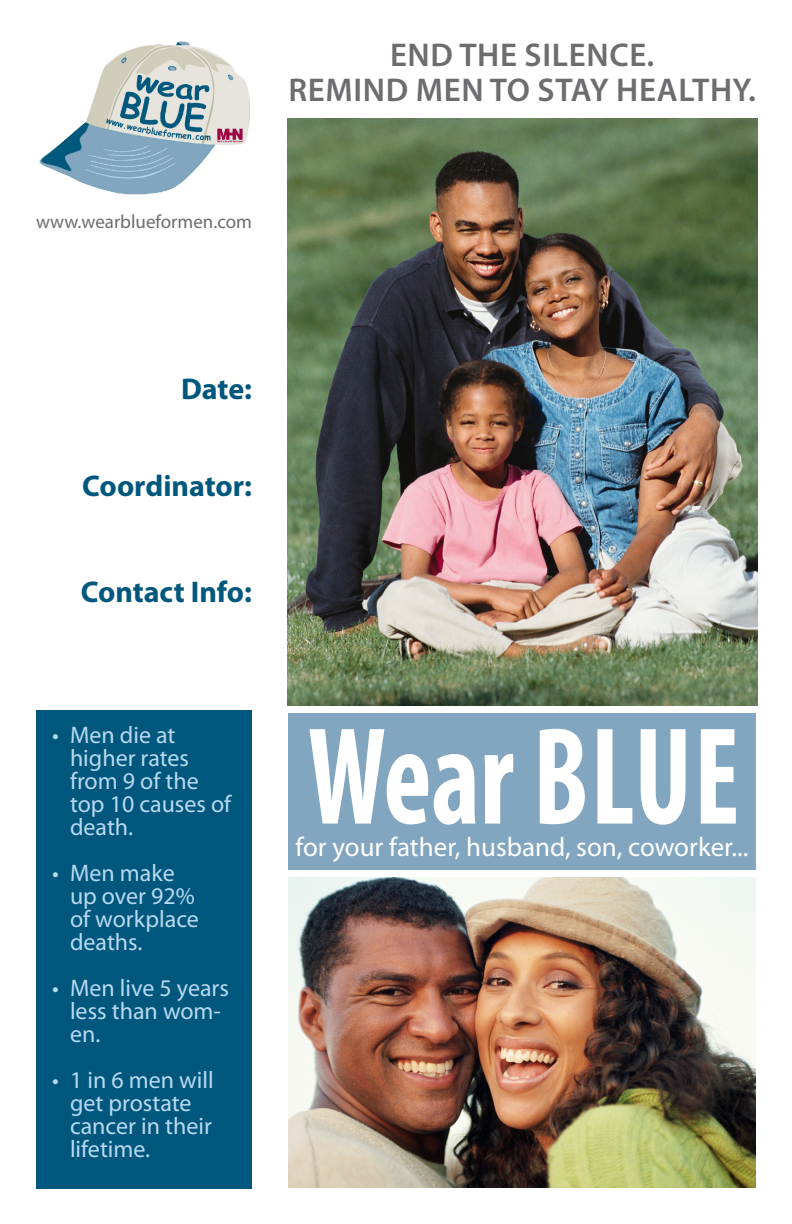
<style>
.page{position:relative;width:792px;height:1224px;background:#fff}
.page>*{position:absolute;margin:0;border:0;box-sizing:border-box;transform-origin:0 0}
.Company_Name{font:700 condensed 140px "Myriad Pro";color:#fff;scale:.82 1}
.Document_Title{font:600 33px/35px "Myriad Pro";letter-spacing:.02em;color:#6c6d70;text-align:center}
.Head_3_Right{font:700 30px "Myriad Pro";color:#00577d}
.Address{font:27px "Myriad Pro";color:#fff}
.Address-2{font:24px/23px "Myriad Pro";color:#b8d9f1}
.Address-3{font:19px "Myriad Pro";color:#6c6d70}
</style>
<div class="page">
<div style="left:288px;top:713px;width:468px;height:157px;background:#82a5c0"></div>
<div style="left:36px;top:711px;width:216px;height:478px;background:#00577d"></div>
<img style="left:288px;top:118px;width:469px;height:588px">
<img style="left:288px;top:877px;width:468px;height:311px">
<img style="left:39px;top:41px;width:211px;height:154px">
<p class="Document_Title" style="left:288px;top:36px;width:469px">END THE SILENCE.<br>REMIND MEN TO STAY HEALTHY.</p>
<p class="Address-3" style="left:36px;top:210px;width:217px">www.wearblueformen.com</p>
<p class="Head_3_Right" style="left:181px;top:370px;width:72px">Date:</p>
<p class="Head_3_Right" style="left:82px;top:467px;width:171px">Coordinator:</p>
<p class="Head_3_Right" style="left:81px;top:573px;width:173px">Contact Info:</p>
<p class="Address-2" style="left:70px;top:724px;width:163px;text-indent:-18px">• Men die at higher rates from 9 of the top 10 causes of death.</p>
<p class="Address-2" style="left:70px;top:862px;width:130px;text-indent:-18px">• Men make up over 92% of workplace deaths.</p>
<p class="Address-2" style="left:70px;top:977px;width:160px;text-indent:-18px">• Men live 5 years less than wom&shy;en.</p>
<p class="Address-2" style="left:70px;top:1069px;width:145px;text-indent:-18px">• 1 in 6 men will get prostate cancer in their lifetime.</p>
<p class="Company_Name" style="left:308px;top:689px;width:528px">Wear blue</p>
<p class="Address" style="left:296px;top:831px;width:454px">for your father, husband, son, coworker...</p>
</div>
